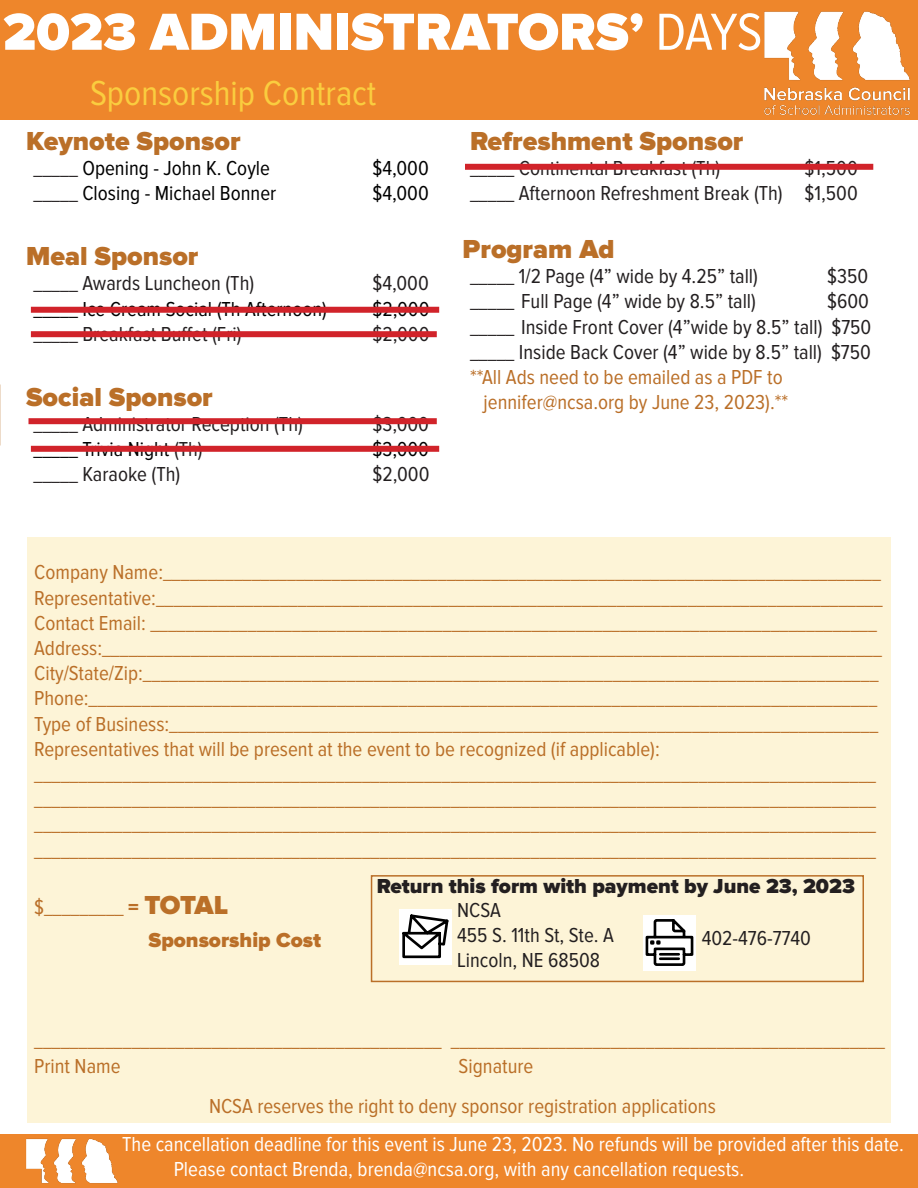
<style>
.page{position:relative;width:918px;height:1188px;background:#fff}
.page>*{position:absolute;margin:0;border:0;box-sizing:border-box;transform-origin:0 0}
.t1{font:900 54px "Proxima Nova";color:#fff}
.t2{font:36px "Proxima Nova Cond";color:#facd3f}
.t3{font:900 27px "Proxima Nova";color:#ba6f28}
.t4{font:21px "Proxima Nova Cond";color:#ba6f28}
.t5{font:21px "Proxima Nova Cond";color:#231f20}
.t6{font:21px "Proxima Nova Cond";color:#fff}
.t7{font:21px "Proxima Nova Cond";color:#000}
.t8{font:900 21px "Proxima Nova";color:#231f20}
.t9{font:900 21px "Proxima Nova";color:#ba6f28}
.s1{font-family:"Proxima Nova Cond";font-weight:400}
.s2{color:#231f20}
.s3{font-family:"Proxima Nova";font-weight:900}
.s4{font-family:"Proxima Nova";font-weight:900;font-size:27px}
</style>
<div class="page">
<div style="left:27px;top:538px;width:864px;height:585px;background:#fdf4d7"></div>
<div style="left:0;top:1134px;width:918px;height:54px;background:#ee862b"></div>
<img style="left:26px;top:1138px;width:92px;height:46px">
<div style="left:0;top:0;width:918px;height:120px;background:#ee862b"></div>
<img style="left:764px;top:11px;width:146px;height:104px">
<div style="left:371px;top:875px;width:493px;height:107px;border:2px solid #ba6f28"></div>
<svg style="left:644px;top:915px;width:52px;height:55px;background:#b6b6b6"></svg>
<svg style="left:399px;top:909px;width:52px;height:56px;background:#bebebe"></svg>
<div style="left:31px;top:307px;width:408px;height:6px;background:#d1232a"></div>
<div style="left:28px;top:418px;width:409px;height:6px;background:#d1232a"></div>
<div style="left:31px;top:446px;width:408px;height:6px;background:#d1232a"></div>
<div style="left:31px;top:331px;width:406px;height:6px;background:#d1232a"></div>
<div style="left:465px;top:164px;width:408px;height:6px;background:#d1232a"></div>
<p class="t1" style="left:3px;top:7px;width:761px">2023 ADMINISTRATORS’ <span class="s1">DAYS</span></p>
<p class="t2" style="left:90px;top:77px;width:288px">Sponsorship Contract</p>
<p class="t3" style="left:26px;top:129px;width:216px">Keynote Sponsor</p>
<p class="t7" style="left:34px;top:159px;width:238px"><span class="s2">_____</span> Opening - John K. Coyle</p>
<p class="t7" style="left:373px;top:159px;width:58px">$4,000</p>
<p class="t7" style="left:34px;top:184px;width:244px"><span class="s2">_____</span> Closing - Michael Bonner</p>
<p class="t7" style="left:373px;top:184px;width:58px">$4,000</p>
<p class="t3" style="left:26px;top:244px;width:174px">Meal Sponsor</p>
<p class="t5" style="left:34px;top:274px;width:222px">_____ Awards Luncheon (Th)</p>
<p class="t5" style="left:373px;top:274px;width:58px">$4,000</p>
<p class="t7" style="left:34px;top:299px;width:295px">_____ Ice Cream Social (Th Afternoon)</p>
<p class="t7" style="left:373px;top:299px;width:58px">$2,000</p>
<p class="t5" style="left:34px;top:324px;width:209px">_____ Breakfast Buffet (Fri)</p>
<p class="t5" style="left:373px;top:324px;width:58px">$2,000</p>
<p class="t3" style="left:26px;top:384px;width:188px">Social Sponsor</p>
<p class="t5" style="left:34px;top:414px;width:271px">_____ Administrator Reception (Th)</p>
<p class="t5" style="left:373px;top:414px;width:58px">$3,000</p>
<p class="t7" style="left:34px;top:439px;width:171px">_____ Trivia Night <span class="s2">(Th)</span></p>
<p class="t7" style="left:373px;top:439px;width:58px">$3,000</p>
<p class="t5" style="left:34px;top:465px;width:148px">_____ Karaoke (Th)</p>
<p class="t5" style="left:373px;top:465px;width:58px">$2,000</p>
<p class="t3" style="left:470px;top:129px;width:275px">Refreshment Sponsor</p>
<p class="t5" style="left:470px;top:159px;width:252px">_____ Continental Breakfast (Th)</p>
<p class="t5" style="left:805px;top:159px;width:55px">$1,500</p>
<p class="t5" style="left:470px;top:184px;width:389px">_____ Afternoon Refreshment Break (Th) $1,500</p>
<p class="t3" style="left:463px;top:237px;width:154px">Program Ad</p>
<p class="t5" style="left:470px;top:267px;width:289px">_____ 1/2 Page (4” wide by 4.25” tall)</p>
<p class="t5" style="left:827px;top:267px;width:42px">$350</p>
<p class="t5" style="left:470px;top:292px;width:287px">_____ Full Page (4” wide by 8.5” tall)</p>
<p class="t5" style="left:827px;top:292px;width:43px">$600</p>
<p class="t5" style="left:470px;top:317px;width:403px">_____ Inside Front Cover (4”wide by 8.5” tall) $750</p>
<p class="t5" style="left:470px;top:342px;width:402px">_____ Inside Back Cover (4” wide by 8.5” tall) $750</p>
<p class="t4" style="left:470px;top:367px;width:314px">**All Ads need to be emailed as a PDF to</p>
<p class="t4" style="left:484px;top:393px;width:306px">jennifer@ncsa.org by June 23, 2023).**</p>
<p class="t4" style="left:34px;top:563px;width:848px">Company Name:_________________________________________________________________________________</p>
<p class="t4" style="left:34px;top:588px;width:850px">Representative:__________________________________________________________________________________</p>
<p class="t4" style="left:34px;top:613px;width:844px">Contact Email: __________________________________________________________________________________</p>
<p class="t4" style="left:34px;top:638px;width:849px">Address:________________________________________________________________________________________</p>
<p class="t4" style="left:34px;top:664px;width:846px">City/State/Zip:___________________________________________________________________________________</p>
<p class="t4" style="left:34px;top:689px;width:845px">Phone:_________________________________________________________________________________________</p>
<p class="t4" style="left:34px;top:714px;width:846px">Type of Business:________________________________________________________________________________</p>
<p class="t4" style="left:34px;top:739px;width:627px">Representatives that will be present at the event to be recognized (if applicable):</p>
<p class="t4" style="left:34px;top:764px;width:843px">_______________________________________________________________________________________________</p>
<p class="t4" style="left:34px;top:790px;width:843px">_______________________________________________________________________________________________</p>
<p class="t4" style="left:34px;top:815px;width:843px">_______________________________________________________________________________________________</p>
<p class="t4" style="left:34px;top:840px;width:843px">_______________________________________________________________________________________________</p>
<p class="t4" style="left:34px;top:898px;width:195px">$_________ <span class="s3">=</span> <span class="s4">TOTAL</span></p>
<p class="t9" style="left:148px;top:930px;width:174px">Sponsorship Cost</p>
<p class="t8" style="left:377px;top:877px;width:480px">Return this form with payment by June 23, 2023</p>
<p class="t5" style="left:457px;top:900px;width:45px">NCSA</p>
<p class="t5" style="left:457px;top:925px;width:158px">455 S. 11th St, Ste. A</p>
<p class="t5" style="left:457px;top:950px;width:144px">Lincoln, NE 68508</p>
<p class="t5" style="left:702px;top:929px;width:111px">402-476-7740</p>
<p class="t4" style="left:34px;top:1031px;width:852px">______________________________________________ _________________________________________________</p>
<p class="t4" style="left:34px;top:1056px;width:88px">Print Name</p>
<p class="t4" style="left:459px;top:1056px;width:76px">Signature</p>
<p class="t4" style="left:209px;top:1096px;width:508px">NCSA reserves the right to deny sponsor registration applications</p>
<p class="t6" style="left:122px;top:1134px;width:783px">The cancellation deadline for this event is June 23, 2023. No refunds will be provided after this date.</p>
<p class="t6" style="left:174px;top:1159px;width:572px">Please contact Brenda, brenda@ncsa.org, with any cancellation requests.</p>
</div>
